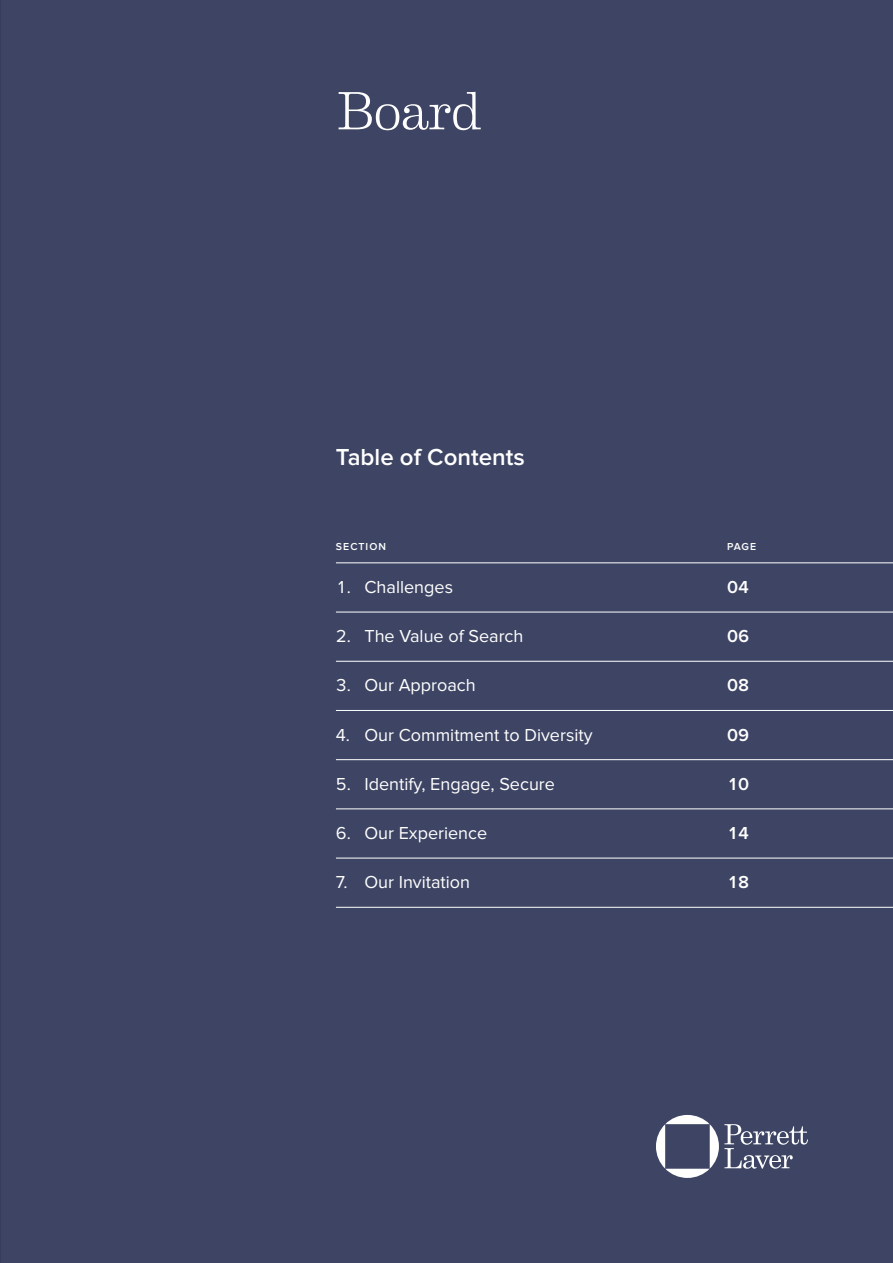
<style>
.page{position:relative;width:893px;height:1263px;background:#3e4564}
.page>*{position:absolute;margin:0;border:0;box-sizing:border-box;transform-origin:0 0}
.t1{font:300 54px "Eames Century Modern";letter-spacing:-.025em;color:#fff}
.t2{font:600 24px "Proxima Nova";color:#fff}
.t3{font:18px "Proxima Nova";color:#fff}
.t4{font:600 18px "Proxima Nova";color:#fff}
.t5{font:600 10.5px "Proxima Nova";letter-spacing:.1em;color:#fff}
</style>
<div class="page">
<hr style="left:336px;top:562px;width:557px;height:1px;background:#fff">
<hr style="left:336px;top:612px;width:557px;height:1px;background:#fff">
<hr style="left:336px;top:661px;width:557px;height:1px;background:#fff">
<hr style="left:336px;top:710px;width:557px;height:1px;background:#fff">
<hr style="left:336px;top:759px;width:557px;height:1px;background:#fff">
<hr style="left:336px;top:808px;width:557px;height:1px;background:#fff">
<hr style="left:336px;top:858px;width:557px;height:1px;background:#fff">
<hr style="left:336px;top:907px;width:557px;height:1px;background:#fff">
<svg style="left:656px;top:1115px;width:152px;height:63px"></svg>
<h1 class="t1" style="left:336px;top:70px;width:148px">Board</h1>
<h2 class="t2" style="left:336px;top:446px;width:190px">Table of Contents</h2>
<p class="t5" style="left:336px;top:541px;width:52px">SECTION</p>
<p class="t5" style="left:727px;top:541px;width:31px">PAGE</p>
<p class="t3" style="left:336px;top:579px;width:119px">1. Challenges</p>
<p class="t3" style="left:336px;top:628px;width:189px">2. The Value of Search</p>
<p class="t3" style="left:336px;top:677px;width:141px">3. Our Approach</p>
<p class="t3" style="left:336px;top:726px;width:258px">4. Our Commitment to Diversity</p>
<p class="t3" style="left:336px;top:775px;width:221px">5. Identify, Engage, Secure</p>
<p class="t3" style="left:336px;top:825px;width:153px">6. Our Experience</p>
<p class="t3" style="left:336px;top:874px;width:136px">7. Our Invitation</p>
<p class="t4" style="left:727px;top:579px;width:24px">04</p>
<p class="t4" style="left:727px;top:628px;width:24px">06</p>
<p class="t4" style="left:727px;top:677px;width:24px">08</p>
<p class="t4" style="left:727px;top:726px;width:24px">09</p>
<p class="t4" style="left:727px;top:775px;width:24px">10</p>
<p class="t4" style="left:727px;top:825px;width:24px">14</p>
<p class="t4" style="left:727px;top:874px;width:24px">18</p>
</div>
